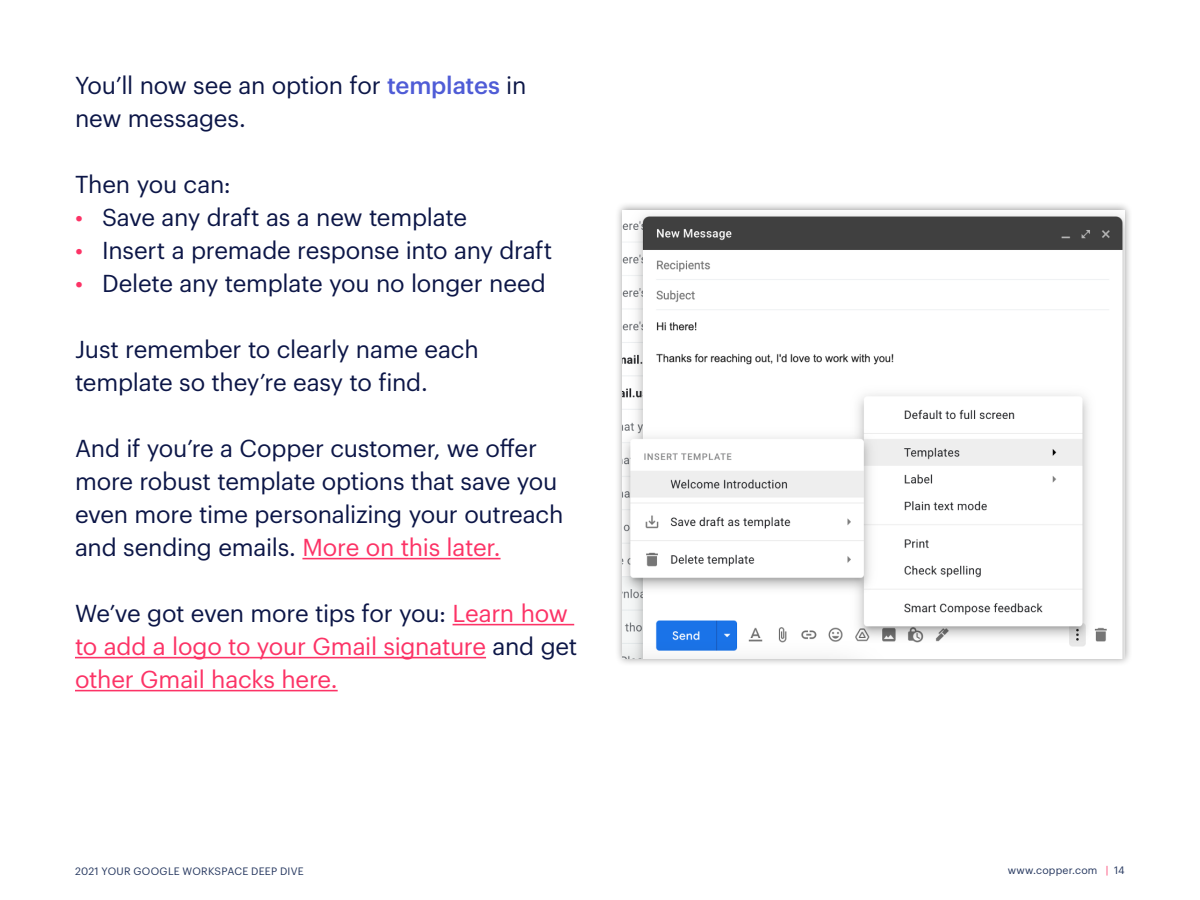
<style>
.page{position:relative;width:1200px;height:900px;background:#fff}
.page>*{position:absolute;margin:0;border:0;box-sizing:border-box;transform-origin:0 0}
.t1{font:24px/33px "Graphik";letter-spacing:-.01em;color:#0c1647}
.t2{font:24px/33px "Graphik";letter-spacing:-.01em;color:#fc3366}
.t3{font:10.5px "Graphik";letter-spacing:.025em;color:#24365e}
.s1{font-weight:500;color:#4f5cd6}
.s2{color:#fc3366}
.s3{color:#0c1647}
</style>
<div class="page">
<hr style="left:302px;top:558px;width:199px;height:1px;background:#fc3366">
<hr style="left:453px;top:624px;width:121px;height:1px;background:#fc3366">
<hr style="left:75px;top:657px;width:411px;height:1px;background:#fc3366">
<hr style="left:75px;top:690px;width:263px;height:1px;background:#fc3366">
<div style="left:614px;top:202px;width:519px;height:464px;background:#000;opacity:.4"></div>
<img style="left:622px;top:210px;width:503px;height:448px">
<p class="t1" style="left:75px;top:67px;width:453px">You’ll now see an option for <span class="s1">templates</span> in new messages.</p>
<p class="t1" style="left:75px;top:166px;width:157px">Then you can:</p>
<p class="t1" style="left:75px;top:199px;width:393px"><span class="s2">•</span> Save any draft as a new template</p>
<p class="t1" style="left:75px;top:232px;width:479px"><span class="s2">•</span> Insert a premade response into any draft</p>
<p class="t1" style="left:75px;top:265px;width:472px"><span class="s2">•</span> Delete any template you no longer need</p>
<p class="t1" style="left:75px;top:331px;width:405px">Just remember to clearly name each template so they’re easy to find.</p>
<p class="t1" style="left:75px;top:430px;width:490px">And if you’re a Copper customer, we offer more robust template options that save you even more time personalizing your outreach and sending emails. <span class="s2">More on this later.</span></p>
<p class="t2" style="left:75px;top:595px;width:504px"><span class="s3">We’ve got even more tips for you:</span> Learn how to add a logo to your Gmail signature <span class="s3">and get </span>other Gmail hacks here.</p>
<p class="t3" style="left:75px;top:863px;width:230px">2021 YOUR GOOGLE WORKSPACE DEEP DIVE</p>
<p class="t3" style="left:1008px;top:862px;width:119px">www.copper.com <span class="s2">|</span> 14</p>
</div>
